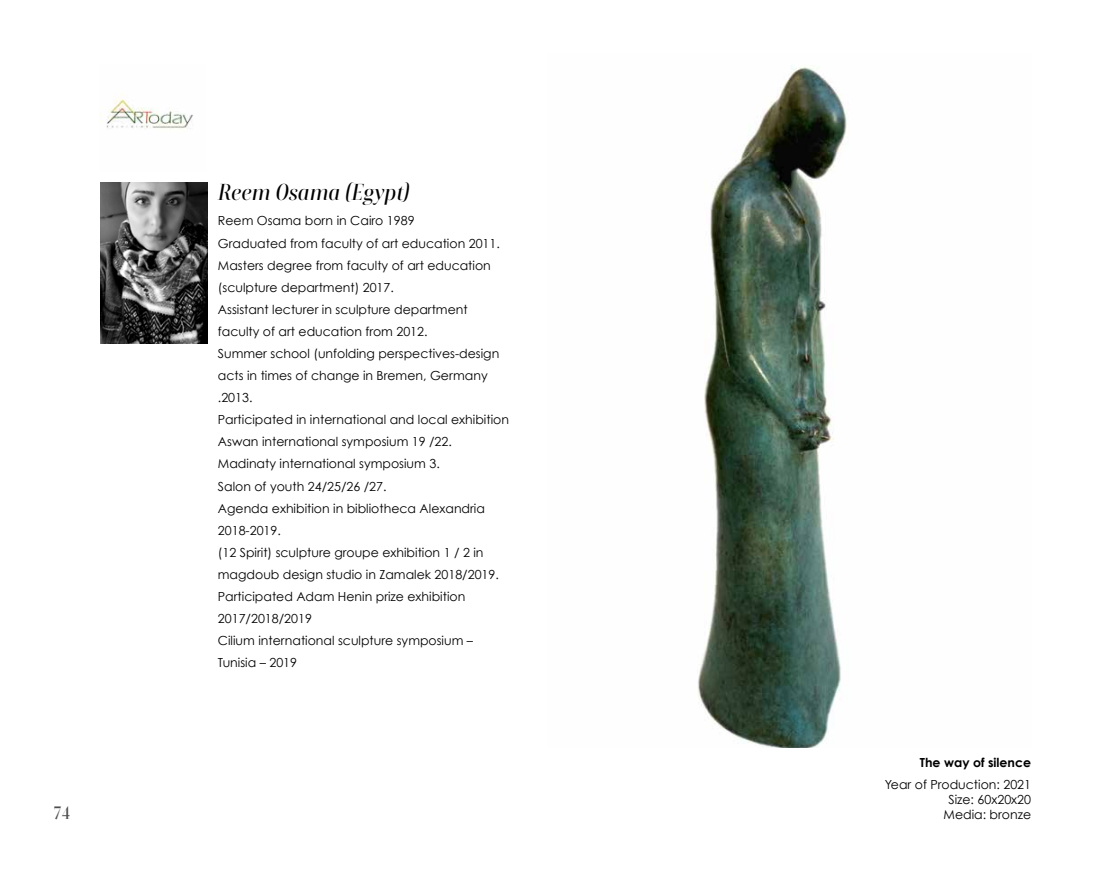
<style>
.page{position:relative;width:1102px;height:872px;background:#fff}
.page>*{position:absolute;margin:0;border:0;box-sizing:border-box;transform-origin:0 0}
.t1{font:italic 500 22.5px "Rion";color:#000}
.t2{font:500 17.5px "Rion";color:#4d4d4f}
.t3{font:12.5px/22.1px "Century Gothic";color:#000}
.t4{font:700 12.5px "Century Gothic";color:#000}
</style>
<div class="page">
<img style="left:697px;top:65px;width:150px;height:682px">
<img style="left:100px;top:182px;width:107px;height:161px">
<img style="left:100px;top:93px;width:93px;height:36px">
<h2 class="t2" style="left:53px;top:802px;width:19px">74</h2>
<h1 class="t1" style="left:218px;top:178px;width:193px">Reem Osama (Egypt)</h1>
<p class="t3" style="left:218px;top:210px;width:293px">Reem Osama born in Cairo 1989<br>Graduated from faculty of art education 2011.<br>Masters degree from faculty of art education (sculpture department) 2017.<br>Assistant lecturer in sculpture department faculty of art education from 2012.<br>Summer school (unfolding perspectives-design acts in times of change in Bremen, Germany .2013.<br>Participated in international and local exhibition Aswan international symposium 19 /22.<br>Madinaty international symposium 3.<br>Salon of youth 24/25/26 /27.<br>Agenda exhibition in bibliotheca Alexandria 2018-2019.<br>(12 Spirit) sculpture groupe exhibition 1 / 2 in magdoub design studio in Zamalek 2018/2019.<br>Participated Adam Henin prize exhibition 2017/2018/2019<br>Cilium international sculpture symposium – Tunisia – 2019</p>
<p class="t4" style="left:920px;top:752px;width:113px">The way of silence</p>
<p class="t3" style="left:885px;top:776px;width:148px;line-height:15px;text-align:right">Year of Production: 2021<br>Size: 60x20x20<br>Media: bronze</p>
</div>
